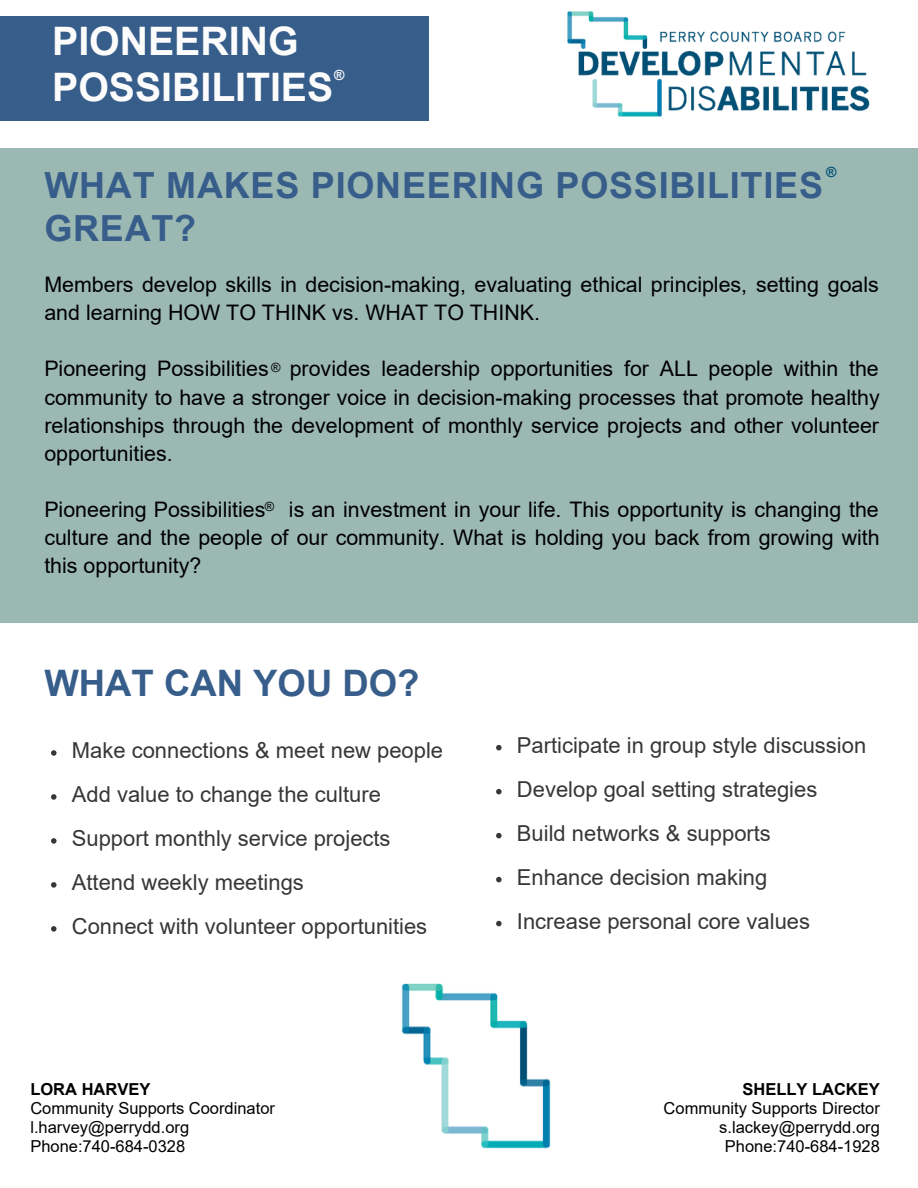
<style>
.page{position:relative;width:918px;height:1188px;background:#fff}
.page>*{position:absolute;margin:0;border:0;box-sizing:border-box;transform-origin:0 0}
.t1{font:700 39.3px "Arial";color:#fcfcfc}
.t2{font:700 36.45px "Arial";color:#375d8b}
.t3{font:700 36px "Arial";letter-spacing:.025em;color:#375d8b}
.t4{font:22.05px "Arial";color:#373737}
.t5{font:21.45px/28.2px "Arial";color:#000;text-align:justify}
.t6{font:16.5px "Arial";color:#000}
.t7{font:700 16.5px "Arial";color:#000}
.t8{font:700 14.1px "Arial";color:#fff}
.t9{font:700 14.1px "Arial";color:#004f75}
.t10{font:12.75px "Arial";color:#000}
</style>
<div class="page">
<div style="left:0;top:148px;width:918px;height:475px;background:#9bb8b2"></div>
<img style="left:567px;top:11px;width:303px;height:106px">
<div style="left:0;top:16px;width:429px;height:105px;background:#375d8b"></div>
<img style="left:401px;top:983px;width:150px;height:166px">
<svg style="left:51px;top:750px;width:6px;height:6px"></svg>
<svg style="left:51px;top:794px;width:6px;height:6px"></svg>
<svg style="left:51px;top:838px;width:6px;height:6px"></svg>
<svg style="left:51px;top:882px;width:6px;height:6px"></svg>
<svg style="left:51px;top:926px;width:6px;height:6px"></svg>
<svg style="left:496px;top:745px;width:6px;height:5px"></svg>
<svg style="left:496px;top:789px;width:6px;height:5px"></svg>
<svg style="left:496px;top:833px;width:6px;height:5px"></svg>
<svg style="left:496px;top:877px;width:6px;height:5px"></svg>
<svg style="left:496px;top:921px;width:6px;height:5px"></svg>
<p class="t1" style="left:52px;top:20px;width:248px">PIONEERING</p>
<p class="t1" style="left:52px;top:66px;width:283px">POSSIBILITIES</p>
<p class="t8" style="left:334px;top:67px;width:12px">®</p>
<p class="t9" style="left:826px;top:164px;width:12px">®</p>
<p class="t3" style="left:44px;top:165px;width:780px">WHAT MAKES PIONEERING POSSIBILITIES</p>
<p class="t3" style="left:44px;top:208px;width:153px">GREAT?</p>
<p class="t5" style="left:44px;top:271px;width:836px">Members develop skills in decision-making, evaluating ethical principles, setting goals and learning HOW TO THINK vs. WHAT TO THINK.</p>
<p class="t5" style="left:44px;top:355px;width:837px">Pioneering Possibilities provides leadership opportunities for ALL people within the community to have a stronger voice in decision-making processes that promote healthy relationships through the development of monthly service projects and other volunteer opportunities.</p>
<p class="t5" style="left:44px;top:496px;width:837px">Pioneering Possibilities is an investment in your life. This opportunity is changing the culture and the people of our community. What is holding you back from growing with this opportunity?</p>
<p class="t10" style="left:271px;top:360px;width:11px">®</p>
<p class="t10" style="left:265px;top:499px;width:11px">®</p>
<p class="t2" style="left:44px;top:663px;width:377px">WHAT CAN YOU DO?</p>
<p class="t4" style="left:72px;top:739px;width:373px">Make connections &amp; meet new people</p>
<p class="t4" style="left:72px;top:783px;width:311px">Add value to change the culture</p>
<p class="t4" style="left:72px;top:826px;width:320px">Support monthly service projects</p>
<p class="t4" style="left:72px;top:870px;width:234px">Attend weekly meetings</p>
<p class="t4" style="left:72px;top:914px;width:357px">Connect with volunteer opportunities</p>
<p class="t7" style="left:30px;top:1080px;width:121px">LORA HARVEY</p>
<p class="t6" style="left:30px;top:1099px;width:246px">Community Supports Coordinator</p>
<p class="t6" style="left:30px;top:1118px;width:160px">l.harvey@perrydd.org</p>
<p class="t6" style="left:30px;top:1137px;width:156px">Phone:740-684-0328</p>
<p class="t4" style="left:517px;top:733px;width:351px">Participate in group style discussion</p>
<p class="t4" style="left:517px;top:777px;width:302px">Develop goal setting strategies</p>
<p class="t4" style="left:517px;top:821px;width:255px">Build networks &amp; supports</p>
<p class="t4" style="left:517px;top:865px;width:252px">Enhance decision making</p>
<p class="t4" style="left:517px;top:909px;width:295px">Increase personal core values</p>
<p class="t7" style="left:742px;top:1080px;width:139px">SHELLY LACKEY</p>
<p class="t6" style="left:664px;top:1099px;width:218px">Community Supports Director</p>
<p class="t6" style="left:719px;top:1118px;width:162px">s.lackey@perrydd.org</p>
<p class="t6" style="left:725px;top:1137px;width:156px">Phone:740-684-1928</p>
</div>
